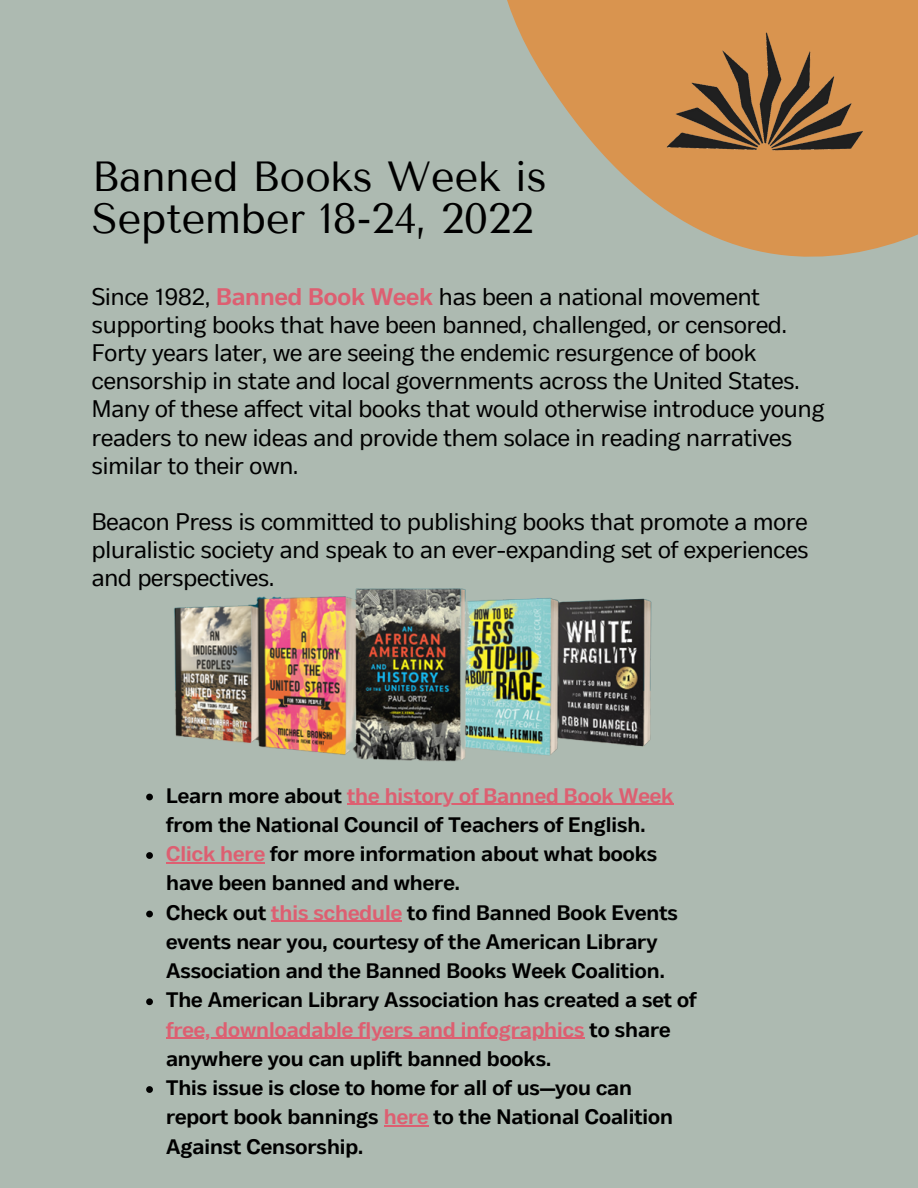
<style>
.page{position:relative;width:918px;height:1188px;background:#adbab1}
.page>*{position:absolute;margin:0;border:0;box-sizing:border-box;transform-origin:0 0}
.t1{font:42px/41.7px "Tenor Sans";letter-spacing:-.01em;color:#000}
.t2{font:24px/28.2px "Body Text";color:#000}
.t3{font:700 21px/29.2px "Body Text";color:#000}
.s1{font-weight:700;color:#dd5f71}
.s2{color:#dd5f71}
</style>
<div class="page">
<svg style="left:507px;top:0;width:411px;height:257px;fill:#d9944f"></svg>
<img style="left:663px;top:31px;width:200px;height:122px">
<img style="left:174px;top:588px;width:478px;height:174px">
<svg style="left:146px;top:794px;width:7px;height:6px"></svg>
<hr style="left:347px;top:804px;width:326px;height:1px;background:#dd5f71">
<svg style="left:146px;top:852px;width:7px;height:7px"></svg>
<hr style="left:166px;top:862px;width:99px;height:1px;background:#dd5f71">
<svg style="left:146px;top:911px;width:7px;height:6px"></svg>
<hr style="left:271px;top:921px;width:131px;height:1px;background:#dd5f71">
<svg style="left:146px;top:998px;width:7px;height:7px"></svg>
<hr style="left:166px;top:1038px;width:418px;height:1px;background:#dd5f71">
<svg style="left:146px;top:1086px;width:7px;height:7px"></svg>
<hr style="left:384px;top:1126px;width:45px;height:1px;background:#dd5f71">
<h1 class="t1" style="left:92px;top:156px;width:457px">Banned Books Week is<br>September 18-24, 2022</h1>
<p class="t2" style="left:92px;top:284px;width:734px">Since 1982, <span class="s1">Banned Book Week</span> has been a national movement supporting books that have been banned, challenged, or censored.<br>Forty years later, we are seeing the endemic resurgence of book censorship in state and local governments across the United States.<br>Many of these affect vital books that would otherwise introduce young readers to new ideas and provide them solace in reading narratives similar to their own.</p>
<p class="t2" style="left:92px;top:509px;width:718px;text-align:justify">Beacon Press is committed to publishing books that promote a more pluralistic society and speak to an ever-expanding set of experiences and perspectives.</p>
<p class="t3" style="left:166px;top:782px;width:532px">Learn more about <span class="s2">the history of Banned Book Week </span>from the National Council of Teachers of English.<br><span class="s2">Click here</span> for more information about what books have been banned and where.<br>Check out <span class="s2">this schedule</span> to find Banned Book Events events near you, courtesy of the American Library Association and the Banned Books Week Coalition.<br>The American Library Association has created a set of <span class="s2">free, downloadable flyers and infographics</span> to share anywhere you can uplift banned books.<br>This issue is close to home for all of us—you can report book bannings <span class="s2">here</span> to the National Coalition Against Censorship.</p>
</div>
